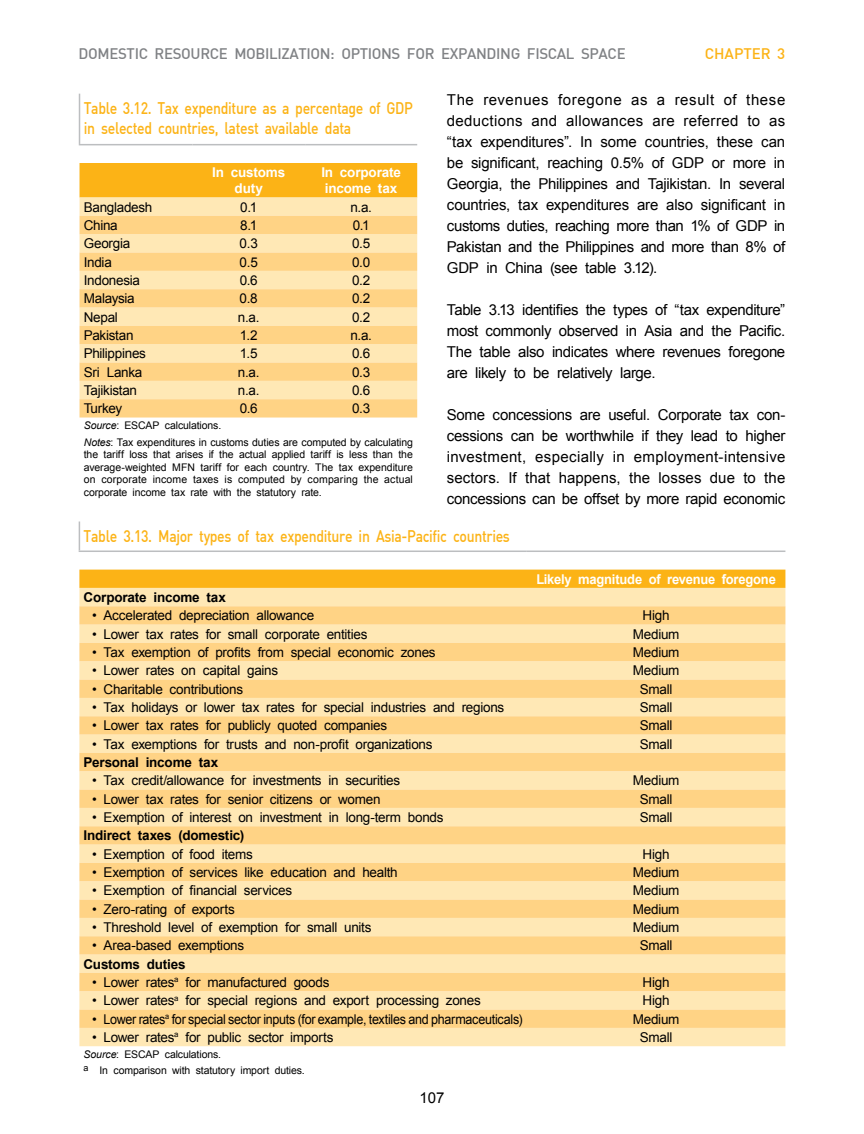
<style>
.page{position:relative;width:864px;height:1134px;background:#fff}
.page>*{position:absolute;margin:0;border:0;box-sizing:border-box;transform-origin:0 0}
.t1{font:500 16.5px/19.8px "DIN";letter-spacing:-.025em;color:#fcb316;scale:.85 1}
.t2{font:15px/21px "Arial";letter-spacing:-.025em;color:#000;text-align:justify}
.t3{font:500 15px "DIN";letter-spacing:-.025em;color:#808285}
.t4{font:500 15px "DIN";letter-spacing:-.005em;color:#fcb316}
.t5{font:13.5px "Arial";letter-spacing:-.02em;color:#000}
.t6{font:700 13.5px "Arial";letter-spacing:-.015em;color:#000}
.t7{font:700 13.5px/16.2px "Arial";letter-spacing:-.015em;color:#fff;text-align:center}
.t8{font:700 13.5px "Arial";letter-spacing:-.015em;color:#fff;scale:.96 1}
.t9{font:10.5px/12.6px "Arial";letter-spacing:-.01em;color:#000}
.s1{font-style:italic}
</style>
<div class="page">
<div style="left:80px;top:163px;width:337px;height:35px;background:#fcb316"></div>
<div style="left:80px;top:198px;width:337px;height:18px;background:#ffe8b5"></div>
<svg style="left:80px;top:216px;width:337px;height:202px;background:#ffdc9b"></svg>
<hr style="left:79px;top:94px;width:1px;height:50px;background:#bcbec0">
<hr style="left:79px;top:144px;width:113px;height:1px;background:#bcbec0">
<hr style="left:192px;top:144px;width:113px;height:1px;background:#bcbec0">
<hr style="left:305px;top:144px;width:112px;height:1px;background:#bcbec0">
<div style="left:79px;top:570px;width:706px;height:18px;background:#fcb316"></div>
<div style="left:79px;top:588px;width:706px;height:458px;background:#ffe8b5"></div>
<svg style="left:79px;top:606px;width:706px;height:422px;background:#ffdd9c"></svg>
<svg style="left:79px;top:522px;width:1px;height:29px"></svg>
<hr style="left:79px;top:551px;width:448px;height:1px;background:#bcbec0">
<hr style="left:527px;top:551px;width:258px;height:1px;background:#bcbec0">
<p class="t3" style="left:79px;top:44px;width:549px">DOMESTIC RESOURCE MOBILIZATION: OPTIONS FOR EXPANDING FISCAL SPACE</p>
<p class="t4" style="left:705px;top:44px;width:82px">CHAPTER 3</p>
<p class="t2" style="left:447px;top:89px;width:340px">The revenues foregone as a result of these deductions and allowances are referred to as “tax expenditures”. In some countries, these can be significant, reaching 0.5% of GDP or more in Georgia, the Philippines and Tajikistan. In several countries, tax expenditures are also significant in customs duties, reaching more than 1% of GDP in Pakistan and the Philippines and more than 8% of GDP in China (see table 3.12).</p>
<p class="t2" style="left:447px;top:299px;width:340px">Table 3.13 identifies the types of “tax expenditure” most commonly observed in Asia and the Pacific.<br>The table also indicates where revenues foregone are likely to be relatively large.</p>
<p class="t2" style="left:447px;top:404px;width:340px">Some concessions are useful. Corporate tax con&shy;cessions can be worthwhile if they lead to higher investment, especially in employment-intensive sectors. If that happens, the losses due to the concessions can be offset by more rapid economic</p>
<p class="t1" style="left:84px;top:98px;width:389px">Table 3.12. Tax expenditure as a percentage of GDP in selected countries, latest available data</p>
<p class="t7" style="left:212px;top:165px;width:74px">In customs duty</p>
<p class="t7" style="left:321px;top:165px;width:81px;text-align:left">In corporate income tax</p>
<p class="t5" style="left:84px;top:198px;width:70px">Bangladesh</p>
<p class="t5" style="left:240px;top:198px;width:18px">0.1</p>
<p class="t5" style="left:350px;top:198px;width:23px">n.a.</p>
<p class="t5" style="left:84px;top:216px;width:36px">China</p>
<p class="t5" style="left:240px;top:216px;width:19px">8.1</p>
<p class="t5" style="left:353px;top:216px;width:18px">0.1</p>
<p class="t5" style="left:84px;top:235px;width:48px">Georgia</p>
<p class="t5" style="left:240px;top:235px;width:20px">0.3</p>
<p class="t5" style="left:352px;top:235px;width:20px">0.5</p>
<p class="t5" style="left:84px;top:253px;width:30px">India</p>
<p class="t5" style="left:240px;top:253px;width:20px">0.5</p>
<p class="t5" style="left:352px;top:253px;width:20px">0.0</p>
<p class="t5" style="left:84px;top:271px;width:58px">Indonesia</p>
<p class="t5" style="left:240px;top:271px;width:20px">0.6</p>
<p class="t5" style="left:352px;top:271px;width:20px">0.2</p>
<p class="t5" style="left:84px;top:290px;width:53px">Malaysia</p>
<p class="t5" style="left:240px;top:290px;width:20px">0.8</p>
<p class="t5" style="left:352px;top:290px;width:20px">0.2</p>
<p class="t5" style="left:84px;top:308px;width:36px">Nepal</p>
<p class="t5" style="left:238px;top:308px;width:23px">n.a.</p>
<p class="t5" style="left:352px;top:308px;width:20px">0.2</p>
<p class="t5" style="left:84px;top:326px;width:51px">Pakistan</p>
<p class="t5" style="left:240px;top:326px;width:19px">1.2</p>
<p class="t5" style="left:350px;top:326px;width:23px">n.a.</p>
<p class="t5" style="left:84px;top:345px;width:64px">Philippines</p>
<p class="t5" style="left:240px;top:345px;width:19px">1.5</p>
<p class="t5" style="left:352px;top:345px;width:20px">0.6</p>
<p class="t5" style="left:84px;top:363px;width:60px">Sri Lanka</p>
<p class="t5" style="left:238px;top:363px;width:23px">n.a.</p>
<p class="t5" style="left:352px;top:363px;width:20px">0.3</p>
<p class="t5" style="left:84px;top:381px;width:55px">Tajikistan</p>
<p class="t5" style="left:238px;top:381px;width:23px">n.a.</p>
<p class="t5" style="left:352px;top:381px;width:20px">0.6</p>
<p class="t5" style="left:84px;top:400px;width:40px">Turkey</p>
<p class="t5" style="left:240px;top:400px;width:20px">0.6</p>
<p class="t5" style="left:352px;top:400px;width:20px">0.3</p>
<p class="t9" style="left:84px;top:418px;width:331px;line-height:16.2px"><span class="s1">Source</span>: ESCAP calculations.<br><span class="s1">Notes</span>: Tax expenditures in customs duties are computed by calculating</p>
<p class="t9" style="left:84px;top:448px;width:331px;text-align:justify">the tariff loss that arises if the actual applied tariff is less than the average-weighted MFN tariff for each country. The tax expenditure on corporate income taxes is computed by comparing the actual corporate income tax rate with the statutory rate.</p>
<p class="t1" style="left:84px;top:525px;width:503px">Table 3.13. Major types of tax expenditure in Asia-Pacific countries</p>
<p class="t8" style="left:536px;top:570px;width:251px">Likely magnitude of revenue foregone</p>
<p class="t6" style="left:84px;top:588px;width:144px">Corporate income tax</p>
<p class="t5" style="left:92px;top:607px;width:224px">• Accelerated depreciation allowance</p>
<p class="t5" style="left:643px;top:607px;width:28px">High</p>
<p class="t5" style="left:92px;top:625px;width:277px">• Lower tax rates for small corporate entities</p>
<p class="t5" style="left:633px;top:625px;width:48px">Medium</p>
<p class="t5" style="left:92px;top:643px;width:345px">• Tax exemption of profits from special economic zones</p>
<p class="t5" style="left:633px;top:643px;width:48px">Medium</p>
<p class="t5" style="left:92px;top:662px;width:188px">• Lower rates on capital gains</p>
<p class="t5" style="left:633px;top:662px;width:48px">Medium</p>
<p class="t5" style="left:92px;top:680px;width:152px">• Charitable contributions</p>
<p class="t5" style="left:640px;top:680px;width:34px">Small</p>
<p class="t5" style="left:92px;top:698px;width:414px">• Tax holidays or lower tax rates for special industries and regions</p>
<p class="t5" style="left:640px;top:698px;width:34px">Small</p>
<p class="t5" style="left:92px;top:717px;width:297px">• Lower tax rates for publicly quoted companies</p>
<p class="t5" style="left:640px;top:717px;width:34px">Small</p>
<p class="t5" style="left:92px;top:735px;width:342px">• Tax exemptions for trusts and non-profit organizations</p>
<p class="t5" style="left:640px;top:735px;width:34px">Small</p>
<p class="t6" style="left:84px;top:753px;width:136px">Personal income tax</p>
<p class="t5" style="left:92px;top:772px;width:310px">• Tax credit/allowance for investments in securities</p>
<p class="t5" style="left:633px;top:772px;width:48px">Medium</p>
<p class="t5" style="left:92px;top:790px;width:290px">• Lower tax rates for senior citizens or women</p>
<p class="t5" style="left:640px;top:790px;width:34px">Small</p>
<p class="t5" style="left:92px;top:808px;width:353px">• Exemption of interest on investment in long-term bonds</p>
<p class="t5" style="left:640px;top:808px;width:34px">Small</p>
<p class="t6" style="left:84px;top:827px;width:162px">Indirect taxes (domestic)</p>
<p class="t5" style="left:92px;top:845px;width:162px">• Exemption of food items</p>
<p class="t5" style="left:643px;top:845px;width:28px">High</p>
<p class="t5" style="left:92px;top:863px;width:307px">• Exemption of services like education and health</p>
<p class="t5" style="left:633px;top:863px;width:48px">Medium</p>
<p class="t5" style="left:92px;top:882px;width:202px">• Exemption of financial services</p>
<p class="t5" style="left:633px;top:882px;width:48px">Medium</p>
<p class="t5" style="left:92px;top:900px;width:144px">• Zero-rating of exports</p>
<p class="t5" style="left:633px;top:900px;width:48px">Medium</p>
<p class="t5" style="left:92px;top:918px;width:281px">• Threshold level of exemption for small units</p>
<p class="t5" style="left:633px;top:918px;width:48px">Medium</p>
<p class="t5" style="left:92px;top:937px;width:154px">• Area-based exemptions</p>
<p class="t5" style="left:640px;top:937px;width:34px">Small</p>
<p class="t6" style="left:84px;top:955px;width:104px">Customs duties</p>
<p class="t5" style="left:92px;top:973px;width:239px">• Lower rates<sup>a</sup> for manufactured goods</p>
<p class="t5" style="left:643px;top:973px;width:28px">High</p>
<p class="t5" style="left:92px;top:992px;width:390px">• Lower rates<sup>a</sup> for special regions and export processing zones</p>
<p class="t5" style="left:643px;top:992px;width:28px">High</p>
<p class="t5" style="left:92px;top:1010px;width:432px">• Lower rates<sup>a</sup> for special sector inputs (for example, textiles and pharmaceuticals)</p>
<p class="t5" style="left:633px;top:1010px;width:48px">Medium</p>
<p class="t5" style="left:92px;top:1028px;width:243px">• Lower rates<sup>a</sup> for public sector imports</p>
<p class="t5" style="left:640px;top:1028px;width:34px">Small</p>
<p class="t9" style="left:84px;top:1046px;width:223px;line-height:16.2px"><span class="s1">Source</span>: ESCAP calculations.<br><sup>a</sup> In comparison with statutory import duties.</p>
<p class="t2" style="left:419px;top:1088px;width:27px">107</p>
</div>
